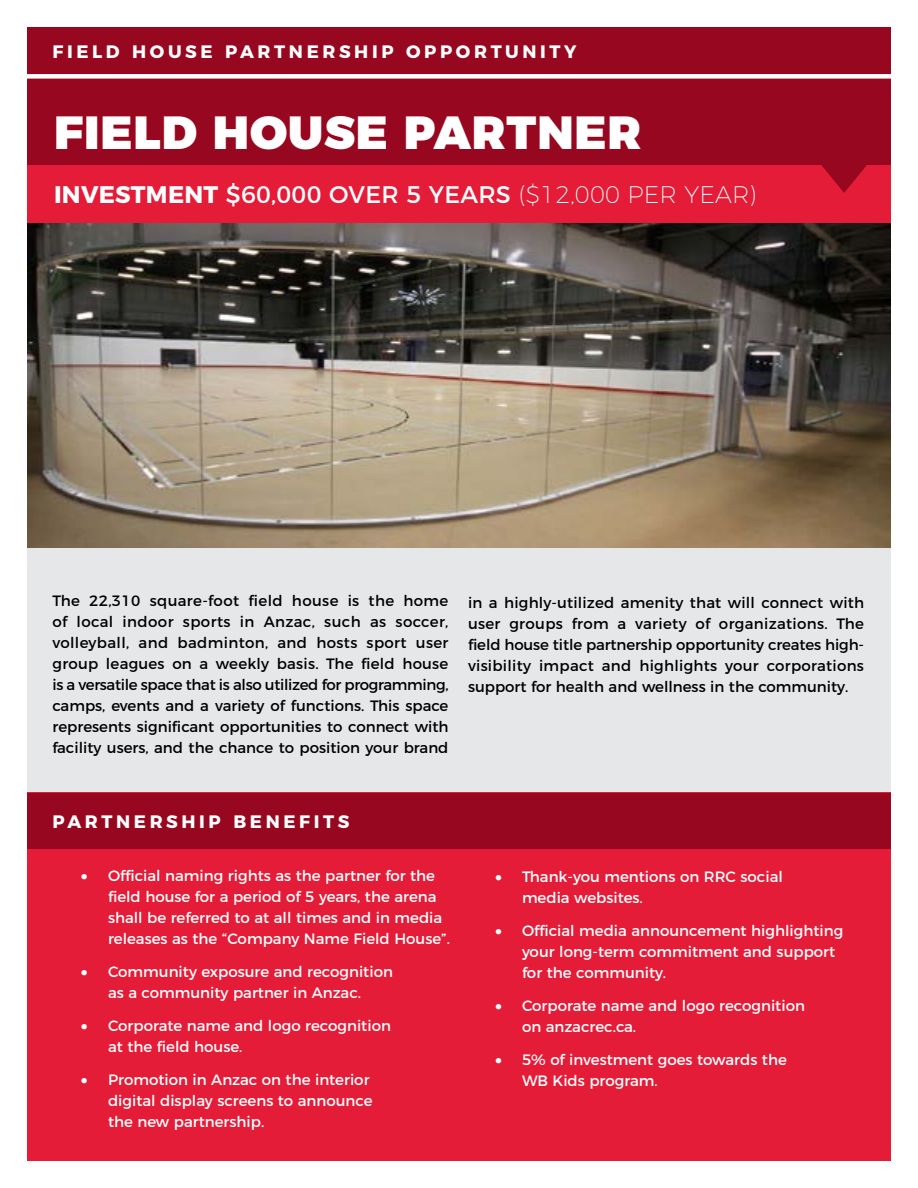
<style>
.page{position:relative;width:918px;height:1188px;background:#fff}
.page>*{position:absolute;margin:0;border:0;box-sizing:border-box;transform-origin:0 0}
.t1{font:900 46.5px "Montserrat";letter-spacing:.02em;color:#fff}
.t2{font:24px "Montserrat";letter-spacing:.01em;color:#fff}
.t3{font:700 18px "Montserrat";letter-spacing:.2em;color:#fff}
.t4{font:15px/21px "Montserrat";color:#000;text-align:justify}
.t5{font:15px/21px "Montserrat";color:#fff}
.s1{font-weight:700}
.s2{font-weight:200}
</style>
<div class="page">
<div style="left:27px;top:548px;width:864px;height:613px;background:#e6e7e8"></div>
<img style="left:27px;top:223px;width:864px;height:325px">
<div style="left:27px;top:793px;width:864px;height:368px;background:#e41c38"></div>
<div style="left:27px;top:793px;width:864px;height:55px;background:#970820"></div>
<div style="left:27px;top:94px;width:864px;height:129px;background:#e41c38"></div>
<div style="left:27px;top:27px;width:864px;height:137px;background:#970820"></div>
<svg style="left:820px;top:164px;width:49px;height:29px"></svg>
<div style="left:0;top:74px;width:918px;height:5px;background:#fff"></div>
<p class="t3" style="left:52px;top:37px;width:526px">FIELD HOUSE PARTNERSHIP OPPORTUNITY</p>
<h1 class="t1" style="left:54px;top:94px;width:589px">FIELD HOUSE PARTNER</h1>
<h2 class="t2" style="left:54px;top:176px;width:704px"><span class="s1">INVESTMENT</span> $60,000 OVER 5 YEARS <span class="s2">($12,000 PER YEAR)</span></h2>
<p class="t4" style="left:52px;top:589px;width:398px">The 22,310 square-foot field house is the home of local indoor sports in Anzac, such as soccer, volleyball, and badminton, and hosts sport user group leagues on a weekly basis. The field house is a versatile space that is also utilized for programming, camps, events and a variety of functions. This space represents significant opportunities to connect with facility users, and the chance to position your brand</p>
<p class="t4" style="left:468px;top:591px;width:398px">in a highly-utilized amenity that will connect with user groups from a variety of organizations. The field house title partnership opportunity creates high&shy;visibility impact and highlights your corporations support for health and wellness in the community.</p>
<p class="t3" style="left:52px;top:807px;width:298px">PARTNERSHIP BENEFITS</p>
<p class="t5" style="left:108px;top:864px;width:343px;text-indent:-27px">• Official naming rights as the partner for the field house for a period of 5 years, the arena shall be referred to at all times and in media releases as the “Company Name Field House”.</p>
<p class="t5" style="left:81px;top:960px;width:313px;text-align:center">• Community exposure and recognition as a community partner in Anzac.</p>
<p class="t5" style="left:108px;top:1014px;width:284px;text-indent:-27px">• Corporate name and logo recognition at the field house.</p>
<p class="t5" style="left:108px;top:1068px;width:266px;text-indent:-27px">• Promotion in Anzac on the interior digital display screens to announce the new partnership.</p>
<p class="t5" style="left:522px;top:865px;width:262px;text-indent:-27px">• Thank-you mentions on RRC social media websites.</p>
<p class="t5" style="left:522px;top:919px;width:323px;text-indent:-27px">• Official media announcement highlighting your long-term commitment and support for the community.</p>
<p class="t5" style="left:522px;top:994px;width:284px;text-indent:-27px">• Corporate name and logo recognition on anzacrec.ca.</p>
<p class="t5" style="left:522px;top:1048px;width:266px;text-indent:-27px">• 5% of investment goes towards the<br>WB Kids program.</p>
</div>
